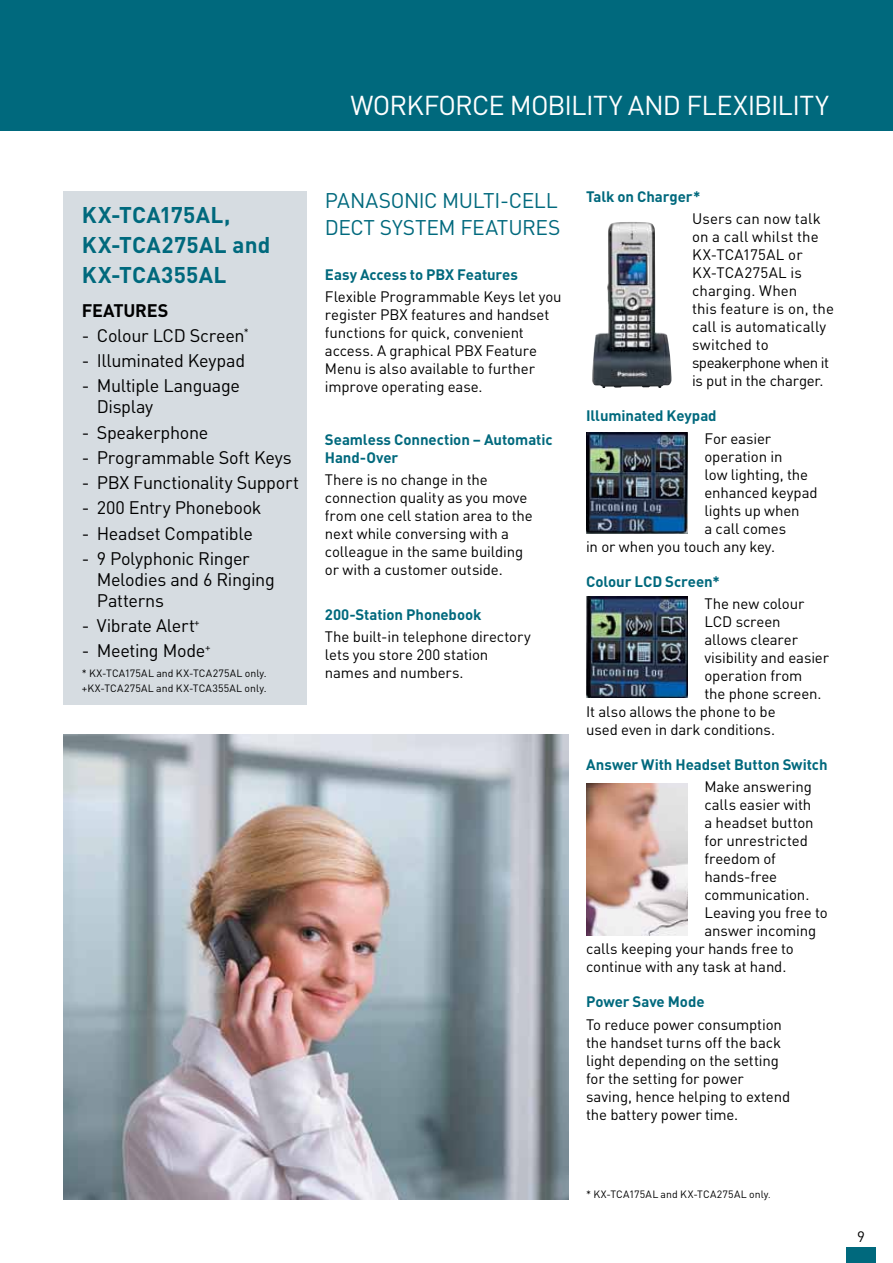
<style>
.page{position:relative;width:893px;height:1263px;background:#fff}
.page>*{position:absolute;margin:0;border:0;box-sizing:border-box;transform-origin:0 0}
.t1{font:27px "DIN";letter-spacing:-.025em;color:#fff}
.t2{font:700 22.5px/30px "DIN";letter-spacing:.01em;color:#00697d}
.t3{font:21px "DIN";letter-spacing:-.025em;color:#00697d}
.t4{font:18px/21px "DIN";letter-spacing:-.02em;color:#000}
.t5{font:700 18px "DIN";color:#000}
.t6{font:15px/18px "DIN";letter-spacing:-.01em;color:#000}
.t7{font:700 15px/18px "DIN";letter-spacing:-.005em;color:#00697d}
.t8{font:10.5px/15px "DIN";letter-spacing:.02em;color:#000}
.s1{font-size:9px}
</style>
<div class="page">
<div style="left:0;top:0;width:893px;height:131px;background:#00697d"></div>
<div style="left:846px;top:1247px;width:30px;height:16px;background:#00697d"></div>
<div style="left:64px;top:191px;width:243px;height:513px;background:#d6dce1"></div>
<img style="left:592px;top:222px;width:80px;height:166px">
<img style="left:586px;top:784px;width:101px;height:151px">
<img style="left:64px;top:734px;width:504px;height:465px">
<img style="left:586px;top:432px;width:101px;height:101px">
<img style="left:586px;top:597px;width:101px;height:101px">
<h1 class="t1" style="left:350px;top:89px;width:480px">WORKFORCE MOBILITY AND FLEXIBILITY</h1>
<h2 class="t2" style="left:82px;top:199px;width:190px">KX-TCA175AL,<br>KX-TCA275AL and<br>KX-TCA355AL</h2>
<p class="t5" style="left:82px;top:298px;width:22px">Features</p>
<p class="t4" style="left:82px;top:324px;width:169px">- Colour LCD Screen<sup>*</sup></p>
<p class="t4" style="left:82px;top:350px;width:165px">- Illuminated Keypad</p>
<p class="t4" style="left:97px;top:375px;width:145px;text-indent:-15px">- Multiple Language<br>Display</p>
<p class="t4" style="left:82px;top:421px;width:128px">- Speakerphone</p>
<p class="t4" style="left:82px;top:446px;width:211px">- Programmable Soft Keys</p>
<p class="t4" style="left:82px;top:472px;width:219px">- PBX Functionality Support</p>
<p class="t4" style="left:82px;top:497px;width:181px">- 200 Entry Phonebook</p>
<p class="t4" style="left:82px;top:522px;width:173px">- Headset Compatible</p>
<p class="t4" style="left:97px;top:548px;width:180px;text-indent:-15px">- 9 Polyphonic Ringer<br>Melodies and 6 Ringing<br>Patterns</p>
<p class="t4" style="left:82px;top:615px;width:119px">- Vibrate Alert<sup>+</sup></p>
<p class="t4" style="left:82px;top:640px;width:130px">- Meeting Mode<sup>+</sup></p>
<p class="t8" style="left:82px;top:665px;width:187px">* KX-TCA175AL and KX-TCA275AL only. +KX-TCA275AL and KX-TCA355AL only.</p>
<h3 class="t3" style="left:325px;top:188px;width:26px">Panasonic</h3>
<h3 class="t3" style="left:442px;top:188px;width:27px">Multi</h3>
<h3 class="t3" style="left:500px;top:188px;width:34px">-Cell</h3>
<h3 class="t3" style="left:325px;top:215px;width:81px">DECT System</h3>
<h3 class="t3" style="left:460px;top:215px;width:26px">Features</h3>
<p class="t7" style="left:325px;top:265px;width:195px">Easy Access to PBX Features</p>
<p class="t6" style="left:325px;top:287px;width:238px">Flexible Programmable Keys let you register PBX features and handset functions for quick, convenient access. A graphical PBX Feature<br>Menu is also available to further improve operating ease.</p>
<p class="t7" style="left:325px;top:430px;width:229px">Seamless Connection – Automatic<br>Hand-Over</p>
<p class="t6" style="left:325px;top:471px;width:209px">There is no change in the connection quality as you move from one cell station area to the next while conversing with a colleague in the same building or with a customer outside.</p>
<p class="t7" style="left:325px;top:605px;width:158px">200-Station Phonebook</p>
<p class="t6" style="left:325px;top:627px;width:207px">The built-in telephone directory lets you store 200 station names and numbers.</p>
<p class="t7" style="left:586px;top:187px;width:116px">Talk on Charger*</p>
<p class="t6" style="left:692px;top:210px;width:143px">Users can now talk on a call whilst the<br>KX-TCA175AL or<br>KX-TCA275AL is charging. When<br>this feature is on, the call is automatically switched to speakerphone when it is put in the charger.</p>
<p class="t7" style="left:586px;top:406px;width:132px">Illuminated Keypad</p>
<p class="t6" style="left:704px;top:429px;width:68px">For easier</p>
<p class="t6" style="left:704px;top:447px;width:79px">operation in</p>
<p class="t6" style="left:704px;top:465px;width:105px">low lighting, the</p>
<p class="t6" style="left:704px;top:483px;width:115px">enhanced keypad</p>
<p class="t6" style="left:704px;top:501px;width:97px">lights up when</p>
<p class="t6" style="left:704px;top:519px;width:83px">a call comes</p>
<p class="t6" style="left:586px;top:537px;width:190px">in or when you touch any key.</p>
<p class="t7" style="left:586px;top:572px;width:135px">Colour LCD Screen*</p>
<p class="t6" style="left:704px;top:594px;width:101px">The new colour</p>
<p class="t6" style="left:704px;top:612px;width:78px">LCD screen</p>
<p class="t6" style="left:704px;top:630px;width:95px">allows clearer</p>
<p class="t6" style="left:704px;top:648px;width:126px">visibility and easier</p>
<p class="t6" style="left:704px;top:666px;width:99px">operation from</p>
<p class="t6" style="left:704px;top:684px;width:119px">the phone screen.</p>
<p class="t6" style="left:586px;top:702px;width:191px">It also allows the phone to be</p>
<p class="t6" style="left:586px;top:720px;width:190px">used even in dark conditions.</p>
<p class="t7" style="left:586px;top:755px;width:243px">Answer With Headset Button Switch</p>
<p class="t6" style="left:704px;top:777px;width:109px">Make answering</p>
<p class="t6" style="left:704px;top:795px;width:108px">calls easier with</p>
<p class="t6" style="left:704px;top:813px;width:111px">a headset button</p>
<p class="t6" style="left:704px;top:831px;width:105px">for unrestricted</p>
<p class="t6" style="left:704px;top:849px;width:73px">freedom of</p>
<p class="t6" style="left:704px;top:867px;width:74px">hands-free</p>
<p class="t6" style="left:704px;top:885px;width:106px">communication.</p>
<p class="t6" style="left:704px;top:903px;width:125px">Leaving you free to</p>
<p class="t6" style="left:704px;top:921px;width:113px">answer incoming</p>
<p class="t6" style="left:586px;top:939px;width:209px">calls keeping your hands free to</p>
<p class="t6" style="left:586px;top:957px;width:202px">continue with any task at hand.</p>
<p class="t7" style="left:586px;top:992px;width:120px">Power Save Mode</p>
<p class="t6" style="left:586px;top:1015px;width:206px">To reduce power consumption the handset turns off the back light depending on the setting for the setting for power saving, hence helping to extend the battery power time.</p>
<p class="t8" style="left:586px;top:1187px;width:186px">* KX-TCA175AL and KX-TCA275AL only<span class="s1">.</span></p>
<p class="t6" style="left:857px;top:1227px;width:9px">9</p>
</div>
